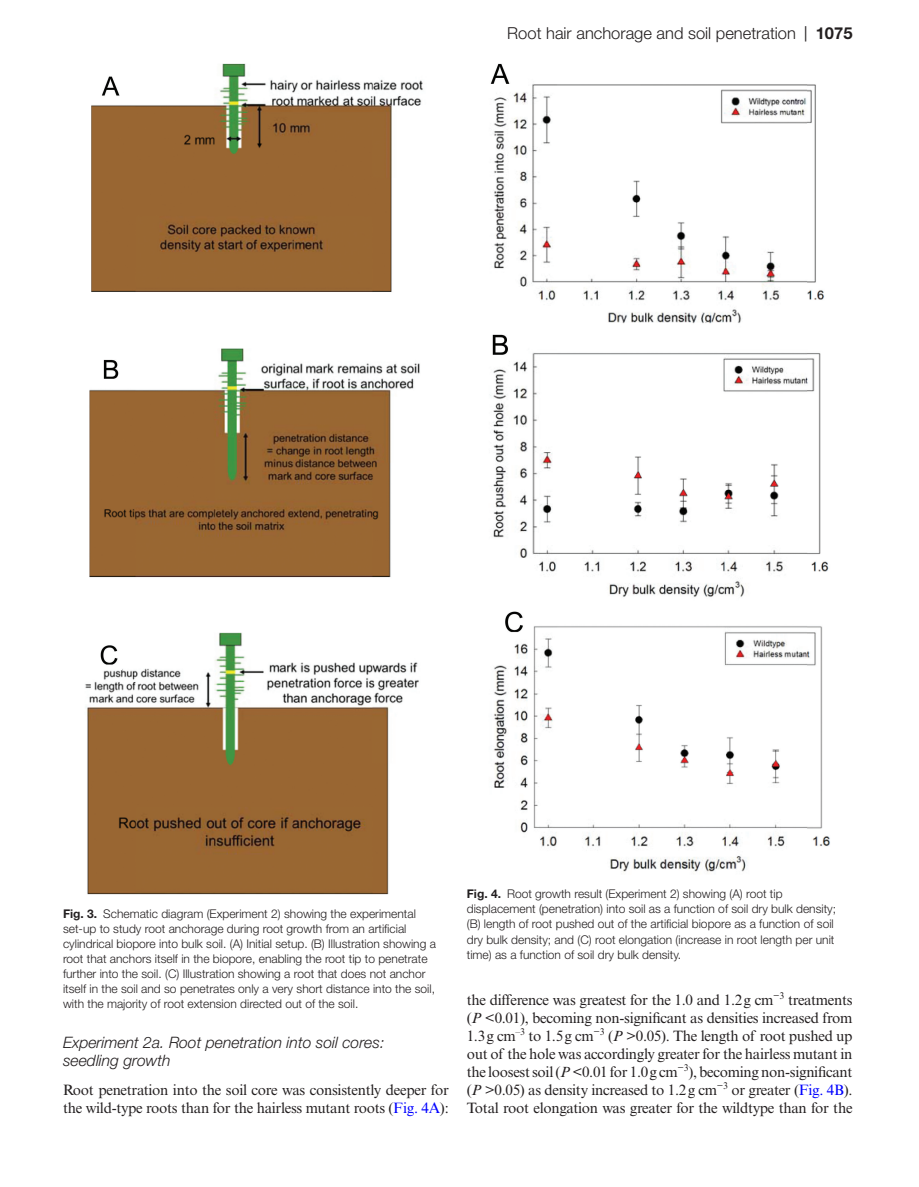
<style>
.page{position:relative;width:919px;height:1187px;background:#fff}
.page>*{position:absolute;margin:0;border:0;box-sizing:border-box;transform-origin:0 0}
.t1{font:300 16.5px "Helvetica Neue LT Std";color:#231f20}
.t2{font:italic 300 15.75px/18px "Helvetica Neue LT Std";color:#231f20}
.t3{font:15px/18px "Times New Roman MT Std";letter-spacing:-.02em;color:#231f20}
.t4{font:300 12px/15px "Helvetica Neue LT Std";color:#231f20}
.s1{font-family:"Times New Roman MT Std";font-weight:400}
.s2{font-weight:700}
.s3{color:#00f}
.s4{font-style:italic}
</style>
<div class="page">
<img style="left:85px;top:63px;width:338px;height:831px">
<img style="left:490px;top:63px;width:340px;height:809px">
<h1 class="t1" style="left:507px;top:23px;width:347px">Root hair anchorage and soil penetration <span class="s1">|</span> <span class="s2">1075</span></h1>
<p class="t4" style="left:63px;top:906px;width:374px"><span class="s2">Fig. 3.</span> Schematic diagram (Experiment 2) showing the experimental set-up to study root anchorage during root growth from an artificial cylindrical biopore into bulk soil. (A) Initial setup. (B) Illustration showing a root that anchors itself in the biopore, enabling the root tip to penetrate further into the soil. (C) Illustration showing a root that does not anchor itself in the soil and so penetrates only a very short distance into the soil, with the majority of root extension directed out of the soil.</p>
<h2 class="t2" style="left:63px;top:1033px;width:323px">Experiment 2a. Root penetration into soil cores: seedling growth</h2>
<p class="t3" style="left:63px;top:1080px;width:387px">Root penetration into the soil core was consistently deeper for the wild-type roots than for the hairless mutant roots (<span class="s3">Fig. 4A</span>):</p>
<p class="t4" style="left:466px;top:886px;width:371px"><span class="s2">Fig. 4.</span> Root growth result (Experiment 2) showing (A) root tip displacement (penetration) into soil as a function of soil dry bulk density; (B) length of root pushed out of the artificial biopore as a function of soil dry bulk density; and (C) root elongation (increase in root length per unit time) as a function of soil dry bulk density.</p>
<p class="t3" style="left:466px;top:991px;width:387px;text-align:justify">the difference was greatest for the 1.0 and 1.2g cm<sup>−3</sup> treatments (<span class="s4">P</span> &lt;0.01), becoming non-significant as densities increased from 1.3g cm<sup>–3</sup> to 1.5g cm<sup>−3</sup> (<span class="s4">P</span> &gt;0.05). The length of root pushed up out of the hole was accordingly greater for the hairless mutant in the loosest soil (<span class="s4">P</span> &lt;0.01 for 1.0g cm<sup>−3</sup>), becoming non-significant (<span class="s4">P</span> &gt;0.05) as density increased to 1.2g cm<sup>−3</sup> or greater (<span class="s3">Fig. 4B</span>).<br>Total root elongation was greater for the wildtype than for the</p>
</div>
